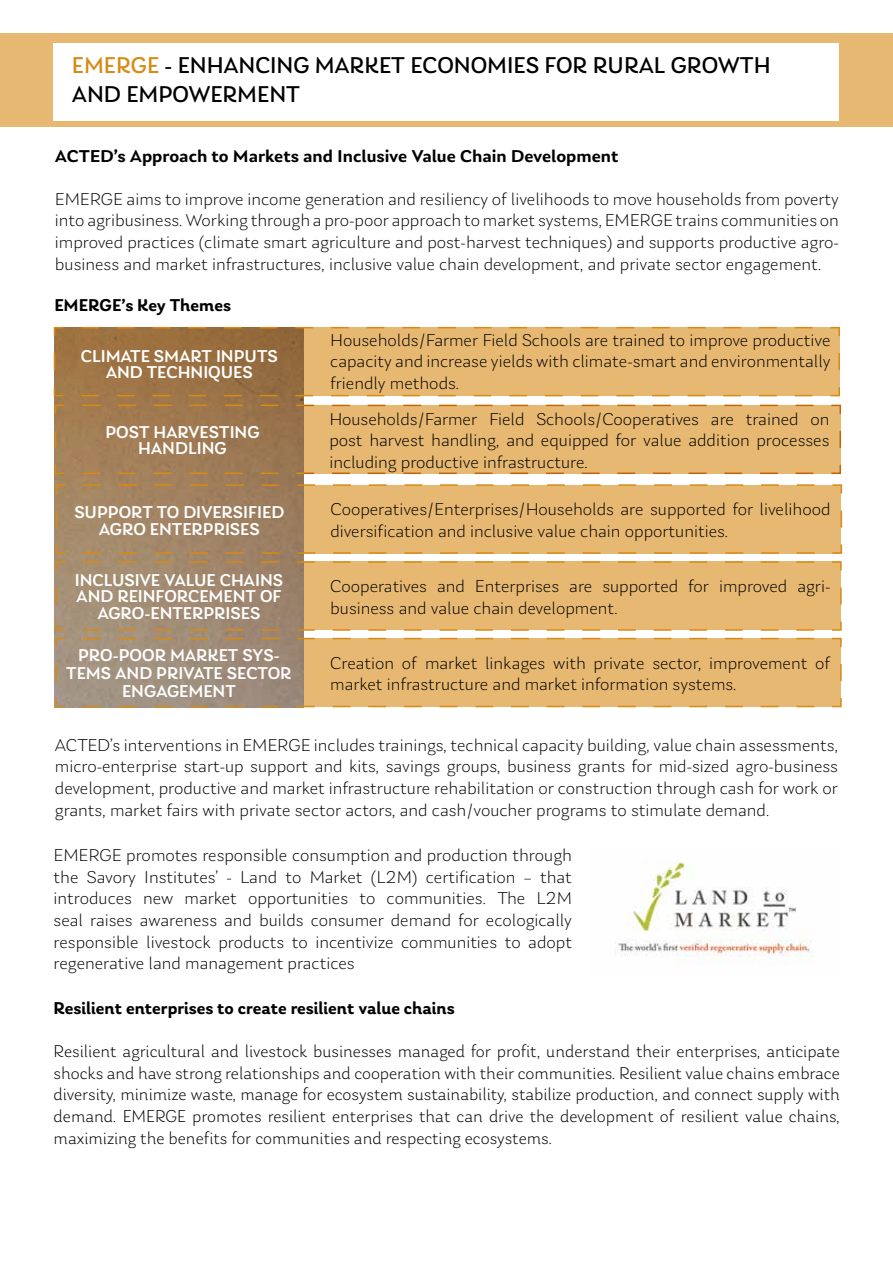
<style>
.page{position:relative;width:893px;height:1263px;background:#fff}
.page>*{position:absolute;margin:0;border:0;box-sizing:border-box;transform-origin:0 0}
.t1{font:24px/28.8px "Laca";color:#000}
.t2{font:300 18px/21.6px "Laca Text";color:#000;text-align:justify}
.t3{font:300 18px/21.6px "Laca";color:#000;text-align:justify}
.t4{font:500 18px/16.5px "Laca";color:#fff;text-align:center}
.t5{font:600 18px "Laca";color:#000}
.t6{font:600 18px "Laca Text";color:#000}
.s1{color:#d78a14}
</style>
<div class="page">
<div style="left:0;top:33px;width:893px;height:94px;background:#e7b872"></div>
<div style="left:54px;top:43px;width:785px;height:77px;background:#fff"></div>
<svg style="left:54px;top:397px;width:249px;height:310px;background:#9f8161"></svg>
<svg style="left:54px;top:404px;width:788px;height:71px;background:#a58159"></svg>
<svg style="left:55px;top:484px;width:788px;height:70px;background:#d1a76c"></svg>
<svg style="left:55px;top:560px;width:787px;height:71px;background:#d1a971"></svg>
<svg style="left:55px;top:637px;width:787px;height:71px;background:#d1ab75"></svg>
<img style="left:615px;top:862px;width:198px;height:100px">
<svg style="left:53px;top:326px;width:787px;height:71px;background:#cfa264"></svg>
<div style="left:304px;top:405px;width:536px;height:69px;background:#e7b872"></div>
<h1 class="t1" style="left:72px;top:51px;width:700px"><span class="s1">EMERGE</span> - ENHANCING MARKET ECONOMIES FOR RURAL GROWTH<br>AND EMPOWERMENT</h1>
<p class="t6" style="left:55px;top:145px;width:565px">ACTED’s Approach to Markets and Inclusive Value Chain Development</p>
<p class="t2" style="left:55px;top:188px;width:786px">EMERGE aims to improve income generation and resiliency of livelihoods to move households from poverty into agribusiness. Working through a pro-poor approach to market systems, EMERGE trains communities on improved practices (climate smart agriculture and post-harvest techniques) and supports productive agro&shy;business and market infrastructures, inclusive value chain development, and private sector engagement.</p>
<p class="t5" style="left:54px;top:294px;width:178px">EMERGE’s Key Themes</p>
<p class="t4" style="left:81px;top:347px;width:198px">CLIMATE SMART INPUTS<br>AND TECHNIQUES</p>
<p class="t4" style="left:105px;top:423px;width:156px">POST HARVESTING<br>HANDLING</p>
<p class="t4" style="left:74px;top:504px;width:211px">SUPPORT TO DIVERSIFIED<br>AGRO ENTERPRISES</p>
<p class="t4" style="left:75px;top:572px;width:210px">INCLUSIVE VALUE CHAINS<br>AND REINFORCEMENT OF<br>AGRO-ENTERPRISES</p>
<p class="t4" style="left:66px;top:646px;width:227px;line-height:18px">PRO-POOR MARKET SYS-<br>TEMS AND PRIVATE SECTOR<br>ENGAGEMENT</p>
<p class="t2" style="left:330px;top:329px;width:502px">Households/Farmer Field Schools are trained to improve productive capacity and increase yields with climate-smart and environmentally friendly methods.</p>
<p class="t2" style="left:329px;top:408px;width:502px">Households/Farmer Field Schools/Cooperatives are trained on post harvest handling, and equipped for value addition processes including productive infrastructure.</p>
<p class="t2" style="left:330px;top:498px;width:502px">Cooperatives/Enterprises/Households are supported for livelihood diversification and inclusive value chain opportunities.</p>
<p class="t2" style="left:330px;top:575px;width:502px">Cooperatives and Enterprises are supported for improved agri&shy;business and value chain development.</p>
<p class="t2" style="left:330px;top:652px;width:502px">Creation of market linkages with private sector, improvement of market infrastructure and market information systems.</p>
<p class="t2" style="left:55px;top:734px;width:785px">ACTED’s interventions in EMERGE includes trainings, technical capacity building, value chain assessments, micro-enterprise start-up support and kits, savings groups, business grants for mid-sized agro-business development, productive and market infrastructure rehabilitation or construction through cash for work or grants, market fairs with private sector actors, and cash/voucher programs to stimulate demand.</p>
<p class="t2" style="left:54px;top:844px;width:520px">EMERGE promotes responsible consumption and production through the Savory Institutes’ - Land to Market (L2M) certification – that introduces new market opportunities to communities. The L2M seal raises awareness and builds consumer demand for ecologically responsible livestock products to incentivize communities to adopt regenerative land management practices</p>
<p class="t5" style="left:54px;top:997px;width:403px">Resilient enterprises to create resilient value chains</p>
<p class="t3" style="left:54px;top:1041px;width:788px">Resilient agricultural and livestock businesses managed for profit, understand their enterprises, anticipate shocks and have strong relationships and cooperation with their communities. Resilient value chains embrace diversity, minimize waste, manage for ecosystem sustainability, stabilize production, and connect supply with demand. EMERGE promotes resilient enterprises that can drive the development of resilient value chains, maximizing the benefits for communities and respecting ecosystems.</p>
</div>
